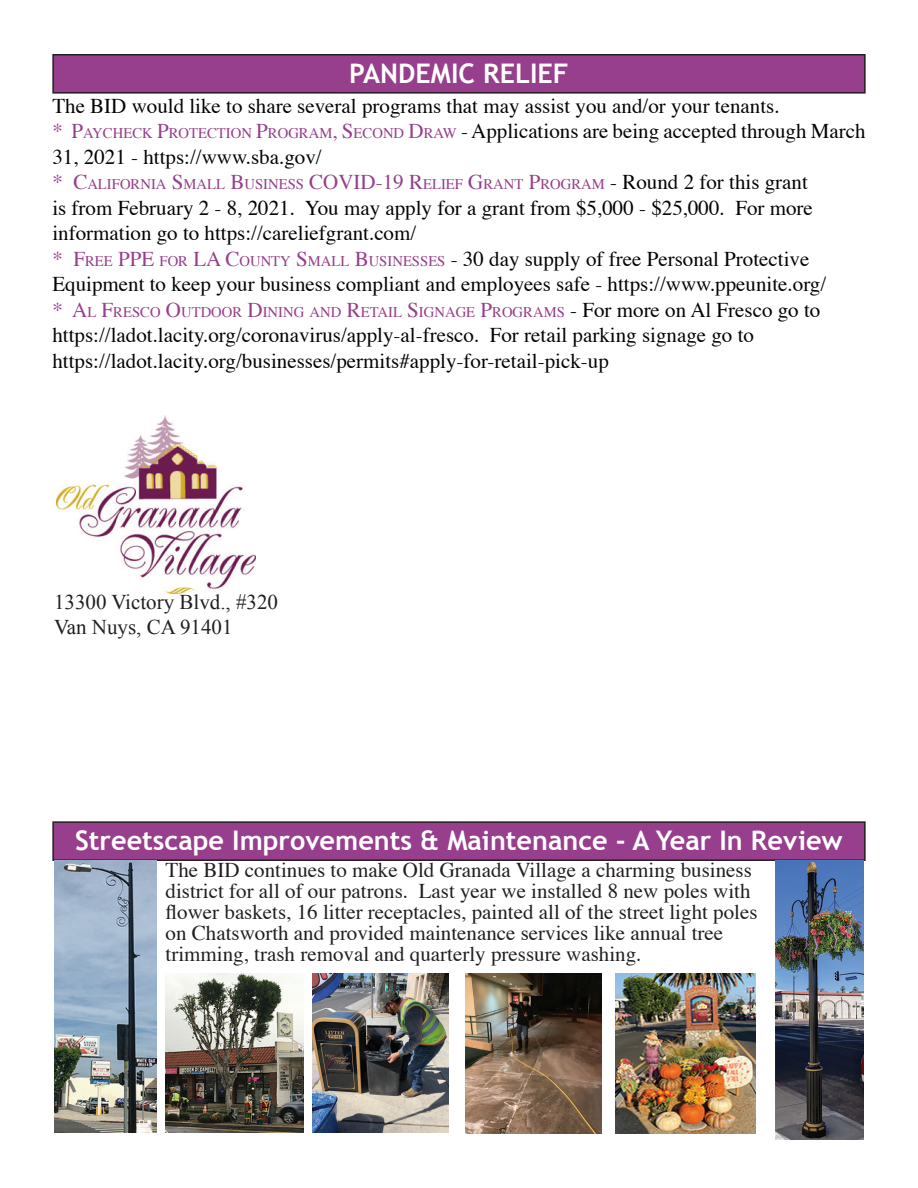
<style>
.page{position:relative;width:918px;height:1188px;background:#fff}
.page>*{position:absolute;margin:0;border:0;box-sizing:border-box;transform-origin:0 0}
.t1{font:700 27px "Trebuchet MS";color:#fff}
.t2{font:21px/25.5px "Times";color:#040503}
.t3{font:21px/21px "Times";color:#231f20}
.t4{font:21px/25.2px "Times New Roman";color:#231f20}
.t5{font:14.7px "Times";color:#973e8c}
.s1{color:#973e8c}
.s2{font-size:14.7px;color:#973e8c}
.s3{font-style:inherit}
.s4{font-size:21px}
.s5{font-size:21px;color:#040503}
</style>
<div class="page">
<img style="left:56px;top:416px;width:200px;height:178px">
<div style="left:53px;top:822px;width:812px;height:38px;background:#973e8c"></div>
<div style="left:52px;top:821px;width:814px;height:40px;border:2px solid #231f20"></div>
<img style="left:776px;top:861px;width:88px;height:278px">
<img style="left:54px;top:861px;width:102px;height:272px">
<img style="left:166px;top:973px;width:137px;height:160px">
<img style="left:312px;top:973px;width:136px;height:160px">
<img style="left:465px;top:973px;width:136px;height:160px">
<img style="left:616px;top:973px;width:140px;height:161px">
<div style="left:53px;top:55px;width:812px;height:38px;background:#973e8c"></div>
<div style="left:52px;top:54px;width:814px;height:40px;border:2px solid #231f20"></div>
<p class="t1" style="left:349px;top:56px;width:221px">PANDEMIC RELIEF</p>
<p class="t2" style="left:52px;top:94px;width:815px">The BID would like to share several programs that may assist you and/or your tenants.<br><span class="s1">* P</span><span class="s2">AYCHECK</span> <span class="s1">P</span><span class="s2">ROTECTION</span> <span class="s1">P</span><span class="s2">ROGRAM</span><span class="s1">, S</span><span class="s2">ECOND</span> <span class="s1">D</span><span class="s2">RAW</span> <span class="s3">-</span> Applications are being accepted through March<br>31, 2021 - https://www.sba.gov/</p>
<p class="t5" style="left:52px;top:175px;width:757px"><span class="s4">* C</span>ALIFORNIA <span class="s4">S</span>MALL <span class="s4">B</span>USINESS <span class="s4">COVID -19 R</span>ELIEF <span class="s4">G</span>RANT <span class="s4">P</span>ROGRAM <span class="s5">-</span> <span class="s5">Round 2 for this grant</span></p>
<p class="t2" style="left:52px;top:196px;width:775px">is from February 2 - 8, 2021. You may apply for a grant from $5,000 - $25,000. For more information go to https://careliefgrant.com/<br><span class="s1">* F</span><span class="s2">REE</span> <span class="s1">PPE</span> <span class="s2">FOR</span> <span class="s1">LA C</span><span class="s2">OUNTY</span> <span class="s1">S</span><span class="s2">MALL</span> <span class="s1">B</span><span class="s2">USINESS ES</span> <span class="s3">-</span> 30 day supply of free Personal Protective Equipment to keep your business compliant and employees safe - https://www.ppeunite.org/</p>
<p class="t5" style="left:52px;top:302px;width:770px"><span class="s4">* A</span>L <span class="s4">F</span>RESCO <span class="s4">O</span>UTDOOR <span class="s4">D</span>INING AND <span class="s4">R</span>ETAIL <span class="s4">S</span>IGNAGE <span class="s4">P</span>ROGRAMS <span class="s5">-</span> <span class="s5">For more on Al Fresco go to</span></p>
<p class="t2" style="left:52px;top:324px;width:703px">https://ladot.lacity.org/coronavirus/apply-al-fresco. For retail parking signage go to https://ladot.lacity.org/businesses/permits#apply-for-retail-pick-up</p>
<p class="t4" style="left:54px;top:589px;width:226px">13300 Victory Blvd., #320<br>Van Nuys, CA 91401</p>
<p class="t1" style="left:75px;top:824px;width:769px">Streetscape Improvements &amp; Maintenance - A Year In Review</p>
<p class="t3" style="left:166px;top:860px;width:593px">The BID continues to make Old Granada Village a charming business district for all of our patrons. Last year we installed 8 new poles with flower baskets, 16 litter receptacles, painted all of the street light poles on Chatsworth and provided maintenance services like annual tree trimming, trash removal and quarterly pressure washing.</p>
</div>
